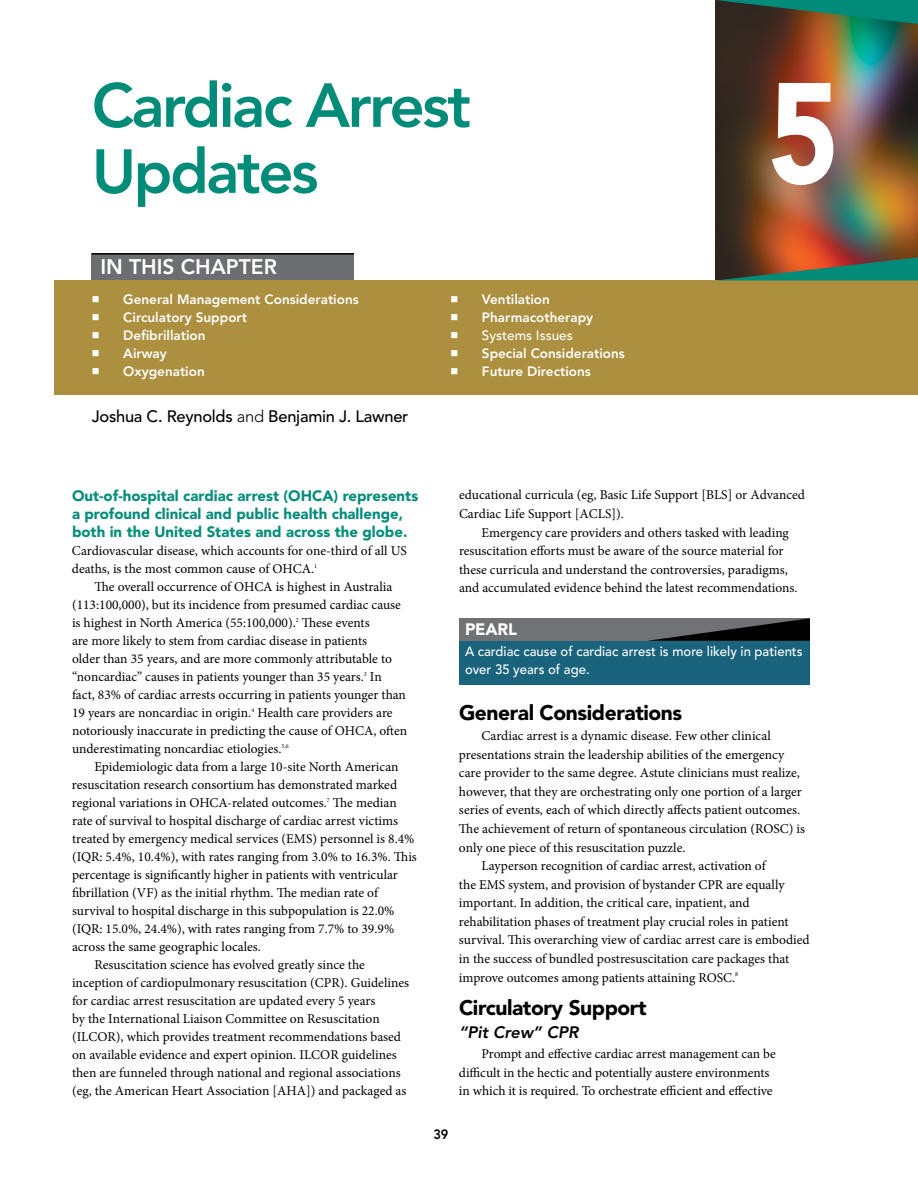
<style>
.page{position:relative;width:918px;height:1188px;background:#fff}
.page>*{position:absolute;margin:0;border:0;box-sizing:border-box;transform-origin:0 0}
.t1{font:900 141.75px "Avenir LT Std";color:#fff;scale:.85 1}
.t2{font:800 61.5px/66px "Avenir LT Std";letter-spacing:-.04em;color:#008c79}
.t3{font:900 21px "Avenir LT Std";letter-spacing:-.02em;color:#000}
.t4{font:800 21px "Avenir LT Std";color:#fff}
.t5{font:500 16.5px "Avenir LT Std";letter-spacing:-.015em;color:#000}
.t6{font:italic 800 16.5px "Avenir LT Std";color:#000}
.t7{font:900 16.5px "Avenir LT Std";letter-spacing:-.01em;color:#fff}
.t8{font:900 15px/18px "Avenir LT Std";color:#008c79}
.t9{font:13.5px/18px "Minion Pro";color:#000}
.t10{font:800 13.5px "Avenir LT Std";color:#fff}
.t11{font:500 13.5px/18px "Avenir LT Std";color:#fff}
.t12{font:800 13.5px "Avenir LT Std";color:#000;scale:.95 1}
.s1{font-weight:300}
</style>
<div class="page">
<img style="left:716px;top:24px;width:202px;height:233px">
<div style="left:92px;top:253px;width:262px;height:32px;background:#6d6e71"></div>
<div style="left:54px;top:280px;width:864px;height:115px;background:#ac8f3f"></div>
<hr style="left:92px;top:253px;width:262px;height:2px;background:#000">
<svg style="left:716px;top:0;width:202px;height:24px;background:#22644f"></svg>
<svg style="left:716px;top:257px;width:202px;height:24px;background:#47634c"></svg>
<div style="left:459px;top:639px;width:351px;height:45px;background:#1a637c"></div>
<div style="left:459px;top:618px;width:351px;height:23px;background:#717275"></div>
<svg style="left:648px;top:618px;width:162px;height:23px"></svg>
<h2 class="t2" style="left:92px;top:73px;width:381px">Cardiac Arrest<br>Updates</h2>
<h1 class="t1" style="left:768px;top:48px;width:86px">5</h1>
<h3 class="t4" style="left:100px;top:254px;width:178px">IN THIS CHAPTER</h3>
<p class="t10" style="left:92px;top:292px;width:268px">■ General Management Considerations</p>
<p class="t10" style="left:92px;top:310px;width:157px">■ Circulatory Support</p>
<p class="t10" style="left:92px;top:328px;width:115px">■ Defibrillation</p>
<p class="t10" style="left:92px;top:346px;width:77px">■ Airway</p>
<p class="t10" style="left:92px;top:364px;width:115px">■ Oxygenation</p>
<p class="t5" style="left:92px;top:407px;width:318px">Joshua C. Reynolds <span class="s1">and</span> Benjamin J. Lawner</p>
<p class="t10" style="left:450px;top:292px;width:101px">■ Ventilation</p>
<p class="t10" style="left:450px;top:310px;width:144px">■ Pharmacotherapy</p>
<p class="t11" style="left:450px;top:327px;width:124px">■ Systems Issues</p>
<p class="t10" style="left:450px;top:346px;width:176px">■ Special Considerations</p>
<p class="t10" style="left:450px;top:364px;width:142px">■ Future Directions</p>
<p class="t8" style="left:72px;top:487px;width:348px">Out-of-hospital cardiac arrest (OHCA) represents a profound clinical and public health challenge, both in the United States and across the globe.</p>
<p class="t9" style="left:72px;top:542px;width:337px">Cardiovascular disease, which accounts for one-third of all US deaths, is the most common cause of OHCA.<sup>1</sup></p>
<p class="t9" style="left:72px;top:578px;width:337px;text-indent:23px">The overall occurrence of OHCA is highest in Australia (113:100,000), but its incidence from presumed cardiac cause is highest in North America (55:100,000).<sup>2</sup> These events<br>are more likely to stem from cardiac disease in patients<br>older than 35 years, and are more commonly attributable to “noncardiac” causes in patients younger than 35 years.<sup>3</sup> In fact, 83% of cardiac arrests occurring in patients younger than 19 years are noncardiac in origin.<sup>4</sup> Health care providers are notoriously inaccurate in predicting the cause of OHCA, often underestimating noncardiac etiologies.<sup>5,6</sup></p>
<p class="t9" style="left:94px;top:758px;width:306px">Epidemiologic data from a large 10-site North American</p>
<p class="t9" style="left:72px;top:776px;width:327px">resuscitation research consortium has demonstrated marked</p>
<p class="t9" style="left:72px;top:794px;width:326px">regional variations in OHCA-related outcomes.<sup>7</sup> The median</p>
<p class="t9" style="left:72px;top:812px;width:328px">rate of survival to hospital discharge of cardiac arrest victims</p>
<p class="t9" style="left:72px;top:830px;width:344px">treated by emergency medical services (EMS) personnel is 8.4%</p>
<p class="t9" style="left:72px;top:848px;width:346px">(IQR: 5.4%, 10.4%), with rates ranging from 3.0% to 16.3%. This</p>
<p class="t9" style="left:72px;top:866px;width:327px">percentage is significantly higher in patients with ventricular</p>
<p class="t9" style="left:72px;top:884px;width:308px">fibrillation (VF) as the initial rhythm. The median rate of</p>
<p class="t9" style="left:72px;top:902px;width:324px">survival to hospital discharge in this subpopulation is 22.0%</p>
<p class="t9" style="left:72px;top:920px;width:324px">(IQR: 15.0%, 24.4%), with rates ranging from 7.7% to 39.9%</p>
<p class="t9" style="left:72px;top:938px;width:190px">across the same geographic locales.</p>
<p class="t9" style="left:95px;top:956px;width:272px">Resuscitation science has evolved greatly since the</p>
<p class="t9" style="left:72px;top:974px;width:339px">inception of cardiopulmonary resuscitation (CPR). Guidelines</p>
<p class="t9" style="left:72px;top:992px;width:305px">for cardiac arrest resuscitation are updated every 5 years</p>
<p class="t9" style="left:72px;top:1010px;width:309px">by the International Liaison Committee on Resuscitation</p>
<p class="t9" style="left:72px;top:1028px;width:331px">(ILCOR), which provides treatment recommendations based</p>
<p class="t9" style="left:72px;top:1046px;width:326px">on available evidence and expert opinion. ILCOR guidelines</p>
<p class="t9" style="left:72px;top:1064px;width:330px">then are funneled through national and regional associations</p>
<p class="t9" style="left:72px;top:1082px;width:336px">(eg, the American Heart Association [AHA]) and packaged as</p>
<p class="t9" style="left:459px;top:486px;width:347px;line-height:18.6px">educational curricula (eg, Basic Life Support [BLS] or Advanced<br>Cardiac Life Support [ACLS]).</p>
<p class="t9" style="left:459px;top:523px;width:340px;line-height:18.6px;text-indent:23px">Emergency care providers and others tasked with leading resuscitation efforts must be aware of the source material for these curricula and understand the controversies, paradigms, and accumulated evidence behind the latest recommendations.</p>
<p class="t7" style="left:465px;top:619px;width:53px">PEARL</p>
<p class="t11" style="left:465px;top:642px;width:339px">A cardiac cause of cardiac arrest is more likely in patients over 35 years of age.</p>
<h3 class="t3" style="left:459px;top:700px;width:225px">General Considerations</h3>
<p class="t9" style="left:482px;top:727px;width:291px">Cardiac arrest is a dynamic disease. Few other clinical</p>
<p class="t9" style="left:459px;top:745px;width:327px">presentations strain the leadership abilities of the emergency</p>
<p class="t9" style="left:459px;top:764px;width:342px">care provider to the same degree. Astute clinicians must realize,</p>
<p class="t9" style="left:459px;top:783px;width:344px">however, that they are orchestrating only one portion of a larger</p>
<p class="t9" style="left:459px;top:801px;width:343px">series of events, each of which directly affects patient outcomes.</p>
<p class="t9" style="left:459px;top:820px;width:348px">The achievement of return of spontaneous circulation (ROSC) is</p>
<p class="t9" style="left:459px;top:838px;width:228px">only one piece of this resuscitation puzzle.</p>
<p class="t9" style="left:482px;top:857px;width:286px">Layperson recognition of cardiac arrest, activation of</p>
<p class="t9" style="left:459px;top:875px;width:327px">the EMS system, and provision of bystander CPR are equally</p>
<p class="t9" style="left:459px;top:894px;width:292px">important. In addition, the critical care, inpatient, and</p>
<p class="t9" style="left:459px;top:913px;width:331px">rehabilitation phases of treatment play crucial roles in patient</p>
<p class="t9" style="left:459px;top:931px;width:352px">survival. This overarching view of cardiac arrest care is embodied</p>
<p class="t9" style="left:459px;top:950px;width:332px">in the success of bundled postresuscitation care packages that</p>
<p class="t9" style="left:459px;top:968px;width:281px">improve outcomes among patients attaining ROSC.<sup>8</sup></p>
<h3 class="t3" style="left:459px;top:995px;width:189px">Circulatory Support</h3>
<p class="t6" style="left:459px;top:1023px;width:121px">“Pit Crew” CPR</p>
<p class="t9" style="left:459px;top:1045px;width:318px;line-height:18.6px;text-indent:23px">Prompt and effective cardiac arrest management can be difficult in the hectic and potentially austere environments in which it is required. To orchestrate efficient and effective</p>
<p class="t12" style="left:433px;top:1126px;width:17px">39</p>
</div>
